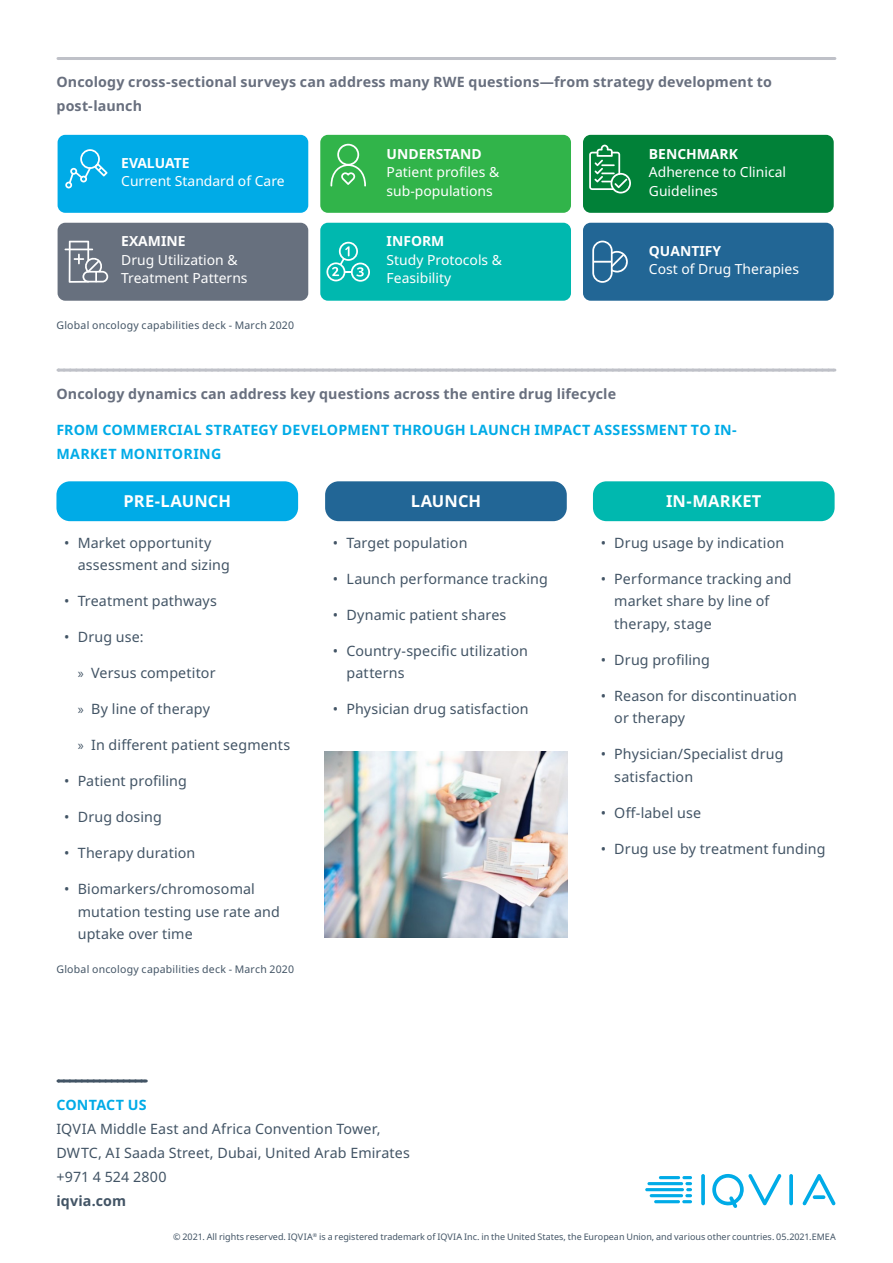
<style>
.page{position:relative;width:893px;height:1263px;background:#fff}
.page>*{position:absolute;margin:0;border:0;box-sizing:border-box;transform-origin:0 0}
.Body_copy_-_Space{font:700 16.5px "Noto Sans";letter-spacing:.01em;color:#fff}
.t1{font:14.25px/22.5px "Noto Sans";letter-spacing:.01em;color:#425465}
.Figure_title{font:700 14.25px/24px "Noto Sans";letter-spacing:.01em;color:#686f7e}
.Subheading{font:700 14.25px/24px "Noto Sans";letter-spacing:.015em;color:#00abe7}
.t2{font:700 14.25px "Noto Sans";letter-spacing:.01em;color:#425465}
.t3{font:13.95px/18.6px "Noto Sans";color:#fff}
.Source_Notes{font:10.5px "Noto Sans";letter-spacing:.02em;color:#425465}
.t4{font:9px "Noto Sans";color:#425465}
.s1{font-weight:700}
.s2{font-family:"Myriad Pro"}
</style>
<div class="page">
<svg style="left:701px;top:1174px;width:4px;height:31px"></svg>
<svg style="left:789px;top:1174px;width:4px;height:31px"></svg>
<svg style="left:712px;top:1174px;width:69px;height:34px"></svg>
<svg style="left:802px;top:1174px;width:34px;height:31px"></svg>
<hr style="left:654px;top:1200px;width:26px;height:3px;background:#00abe7;border-radius:2px">
<svg style="left:682px;top:1176px;width:10px;height:27px"></svg>
<hr style="left:650px;top:1194px;width:33px;height:3px;background:#00abe7;border-radius:2px">
<hr style="left:645px;top:1188px;width:39px;height:3px;background:#00abe7;border-radius:2px">
<hr style="left:647px;top:1182px;width:36px;height:3px;background:#00abe7;border-radius:2px">
<hr style="left:659px;top:1176px;width:21px;height:3px;background:#00abe7;border-radius:2px">
<svg style="left:58px;top:1079px;width:88px;height:3px"></svg>
<svg style="left:58px;top:369px;width:777px;height:3px"></svg>
<hr style="left:58px;top:57px;width:777px;height:3px;background:#bfc1c8">
<div style="left:58px;top:135px;width:250px;height:78px;background:#00abe7;border-radius:8px"></div>
<div style="left:320px;top:135px;width:251px;height:78px;background:#31b44a;border-radius:8px"></div>
<div style="left:583px;top:135px;width:251px;height:78px;background:#018138;border-radius:8px"></div>
<div style="left:58px;top:223px;width:250px;height:78px;background:#67707e;border-radius:8px"></div>
<div style="left:320px;top:223px;width:251px;height:78px;background:#00b8af;border-radius:8px"></div>
<div style="left:583px;top:223px;width:251px;height:78px;background:#226695;border-radius:8px"></div>
<svg style="left:65px;top:149px;width:43px;height:39px"></svg>
<svg style="left:330px;top:144px;width:36px;height:42px"></svg>
<svg style="left:589px;top:145px;width:42px;height:48px"></svg>
<svg style="left:65px;top:241px;width:43px;height:42px"></svg>
<svg style="left:326px;top:242px;width:44px;height:40px"></svg>
<svg style="left:592px;top:241px;width:36px;height:42px"></svg>
<img style="left:325px;top:751px;width:242px;height:187px">
<div style="left:56px;top:481px;width:242px;height:40px;background:#00abe7;border-radius:14px"></div>
<div style="left:325px;top:481px;width:242px;height:40px;background:#226696;border-radius:14px"></div>
<div style="left:593px;top:481px;width:242px;height:40px;background:#00b8af;border-radius:14px"></div>
<p class="Figure_title" style="left:56px;top:70px;width:717px">Oncology cross-sectional surveys can address many RWE questions—from strategy development to post-launch</p>
<p class="t3" style="left:121px;top:155px;width:165px"><span class="s1">EVALUATE<br></span>Current Standard of Care</p>
<p class="t3" style="left:387px;top:146px;width:114px"><span class="s1">UNDERSTAND<br></span>Patient profiles &amp; sub-populations</p>
<p class="t3" style="left:649px;top:146px;width:139px"><span class="s1">BENCHMARK<br></span>Adherence to Clinical<br>Guidelines</p>
<p class="t3" style="left:121px;top:234px;width:128px"><span class="s1">EXAMINE<br></span>Drug Utilization &amp;<br>Treatment Patterns</p>
<p class="t3" style="left:387px;top:234px;width:117px"><span class="s1">INFORM<br></span>Study Protocols &amp;<br>Feasibility</p>
<p class="t3" style="left:649px;top:243px;width:152px"><span class="s1">QUANTIFY<br></span>Cost of Drug Therapies</p>
<p class="Source_Notes" style="left:56px;top:318px;width:239px">Global oncology capabilities deck - March 2020</p>
<p class="Figure_title" style="left:56px;top:382px;width:561px">Oncology dynamics can address key questions across the entire drug lifecycle</p>
<p class="Subheading" style="left:56px;top:419px;width:682px">FROM COMMERCIAL STRATEGY DEVELOPMENT THROUGH LAUNCH IMPACT ASSESSMENT TO IN-<br>MARKET MONITORING</p>
<p class="Body_copy_-_Space" style="left:124px;top:489px;width:109px">PRE-LAUNCH</p>
<p class="Body_copy_-_Space" style="left:411px;top:489px;width:72px">LAUNCH</p>
<p class="Body_copy_-_Space" style="left:666px;top:489px;width:97px">IN-MARKET</p>
<p class="t1" style="left:78px;top:531px;width:154px;text-indent:-14px">• Market opportunity assessment and sizing</p>
<p class="t1" style="left:64px;top:590px;width:154px">• Treatment pathways</p>
<p class="t1" style="left:64px;top:626px;width:81px">• Drug use:</p>
<p class="t1" style="left:78px;top:662px;width:139px"><span class="s2">»</span> Versus competitor</p>
<p class="t1" style="left:78px;top:698px;width:134px"><span class="s2">»</span> By line of therapy</p>
<p class="t1" style="left:78px;top:734px;width:214px"><span class="s2">»</span> In different patient segments</p>
<p class="t1" style="left:64px;top:770px;width:124px">• Patient profiling</p>
<p class="t1" style="left:64px;top:806px;width:99px">• Drug dosing</p>
<p class="t1" style="left:64px;top:842px;width:133px">• Therapy duration</p>
<p class="t1" style="left:78px;top:878px;width:204px;text-indent:-14px">• Biomarkers/chromosomal mutation testing use rate and uptake over time</p>
<p class="Source_Notes" style="left:56px;top:962px;width:239px">Global oncology capabilities deck - March 2020</p>
<p class="t1" style="left:333px;top:531px;width:136px">• Target population</p>
<p class="t1" style="left:333px;top:567px;width:216px">• Launch performance tracking</p>
<p class="t1" style="left:333px;top:603px;width:175px">• Dynamic patient shares</p>
<p class="t1" style="left:346px;top:639px;width:183px;text-indent:-14px">• Country-specific utilization patterns</p>
<p class="t1" style="left:333px;top:698px;width:197px">• Physician drug satisfaction</p>
<p class="t1" style="left:601px;top:531px;width:185px">• Drug usage by indication</p>
<p class="t1" style="left:614px;top:567px;width:179px;text-indent:-14px">• Performance tracking and market share by line of therapy, stage</p>
<p class="t1" style="left:601px;top:648px;width:111px">• Drug profiling</p>
<p class="t1" style="left:614px;top:684px;width:184px;text-indent:-14px">• Reason for discontinuation or therapy</p>
<p class="t1" style="left:614px;top:743px;width:171px;text-indent:-14px">• Physician/Specialist drug satisfaction</p>
<p class="t1" style="left:601px;top:801px;width:102px">• Off-label use</p>
<p class="t1" style="left:601px;top:837px;width:226px">• Drug use by treatment funding</p>
<p class="Subheading" style="left:56px;top:1093px;width:92px">CONTACT US</p>
<p class="t1" style="left:56px;top:1117px;width:355px;line-height:24px">IQVIA Middle East and Africa Convention Tower,<br>DWTC, AI Saada Street, Dubai, United Arab Emirates +971 4 524 2800</p>
<p class="t2" style="left:56px;top:1190px;width:71px">iqvia.com</p>
<p class="t4" style="left:173px;top:1230px;width:664px">© 2021. All rights reserved. IQVIA<sup>®</sup> is a registered trademark of IQVIA Inc. in the United States, the European Union, and various other countries. 05.2021.EMEA</p>
</div>
